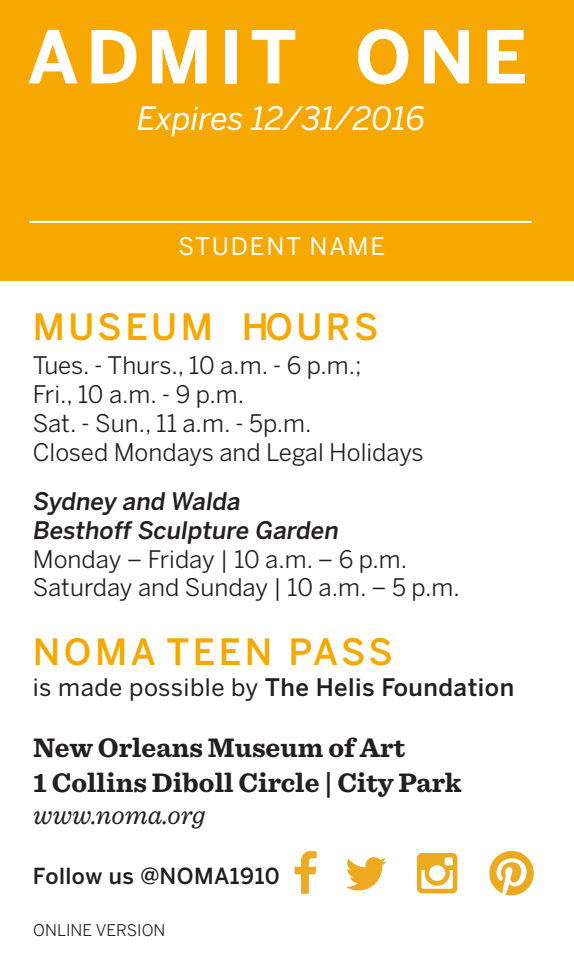
<style>
.page{position:relative;width:574px;height:967px;background:#fff}
.page>*{position:absolute;margin:0;border:0;box-sizing:border-box;transform-origin:0 0}
.t1{font:700 72px "Benton Sans";letter-spacing:.1em;color:#fff}
.t2{font:500 36px "Benton Sans";letter-spacing:.1em;color:#f6a800}
.t3{font:italic 32px "Benton Sans";color:#fff}
.t4{font:700 28px/34.8px "Sentinel";color:#231f20}
.t5{font:italic 28px "Sentinel";color:#231f20}
.t6{font:24px/29.2px "Benton Sans";color:#231f20}
.t7{font:500 24px/28.8px "Benton Sans";letter-spacing:.02em;color:#231f20}
.t8{font:24px "Benton Sans";letter-spacing:.075em;color:#fff}
.t9{font:500 22px "Benton Sans";letter-spacing:.02em;color:#231f20}
.t10{font:16px "Benton Sans";color:#231f20}
.s1{font-weight:400}
</style>
<div class="page">
<div style="left:0;top:0;width:573px;height:281px;background:#f6a800"></div>
<hr style="left:29px;top:221px;width:502px;height:2px;background:#fff">
<svg style="left:416px;top:852px;width:41px;height:41px"></svg>
<svg style="left:489px;top:851px;width:44px;height:44px"></svg>
<svg style="left:294px;top:851px;width:22px;height:42px"></svg>
<svg style="left:345px;top:857px;width:41px;height:33px"></svg>
<h1 class="t1" style="left:27px;top:12px;width:501px">ADMIT ONE</h1>
<h3 class="t3" style="left:137px;top:99px;width:289px">Expires 12/31/2016</h3>
<p class="t8" style="left:178px;top:232px;width:208px">STUDENT NAME</p>
<h2 class="t2" style="left:33px;top:305px;width:347px">MUSEUM HOURS</h2>
<p class="t6" style="left:33px;top:350px;width:392px">Tues. - Thurs., 10 a.m. - 6 p.m.;<br>Fri., 10 a.m. - 9 p.m.<br>Sat. - Sun., 11 a.m. - 5p.m.<br>Closed Mondays and Legal Holidays</p>
<p class="t7" style="left:32px;top:486px;width:311px">Sydney and Walda<br>Besthoff Sculpture Garden</p>
<p class="t6" style="left:33px;top:544px;width:428px">Monday – Friday | 10 a.m. – 6 p.m.<br>Saturday and Sunday | 10 a.m. – 5 p.m.</p>
<h2 class="t2" style="left:33px;top:630px;width:361px">NOMA TEEN PASS</h2>
<p class="t7" style="left:33px;top:672px;width:482px"><span class="s1">is made possible by</span> The Helis Foundation</p>
<p class="t4" style="left:33px;top:728px;width:429px">New Orleans Museum of Art<br>1 Collins Diboll Circle | City Park</p>
<p class="t5" style="left:33px;top:793px;width:174px">www.noma.org</p>
<p class="t9" style="left:33px;top:862px;width:248px">Follow us @NOMA1910</p>
<p class="t10" style="left:33px;top:920px;width:134px">ONLINE VERSION</p>
</div>
